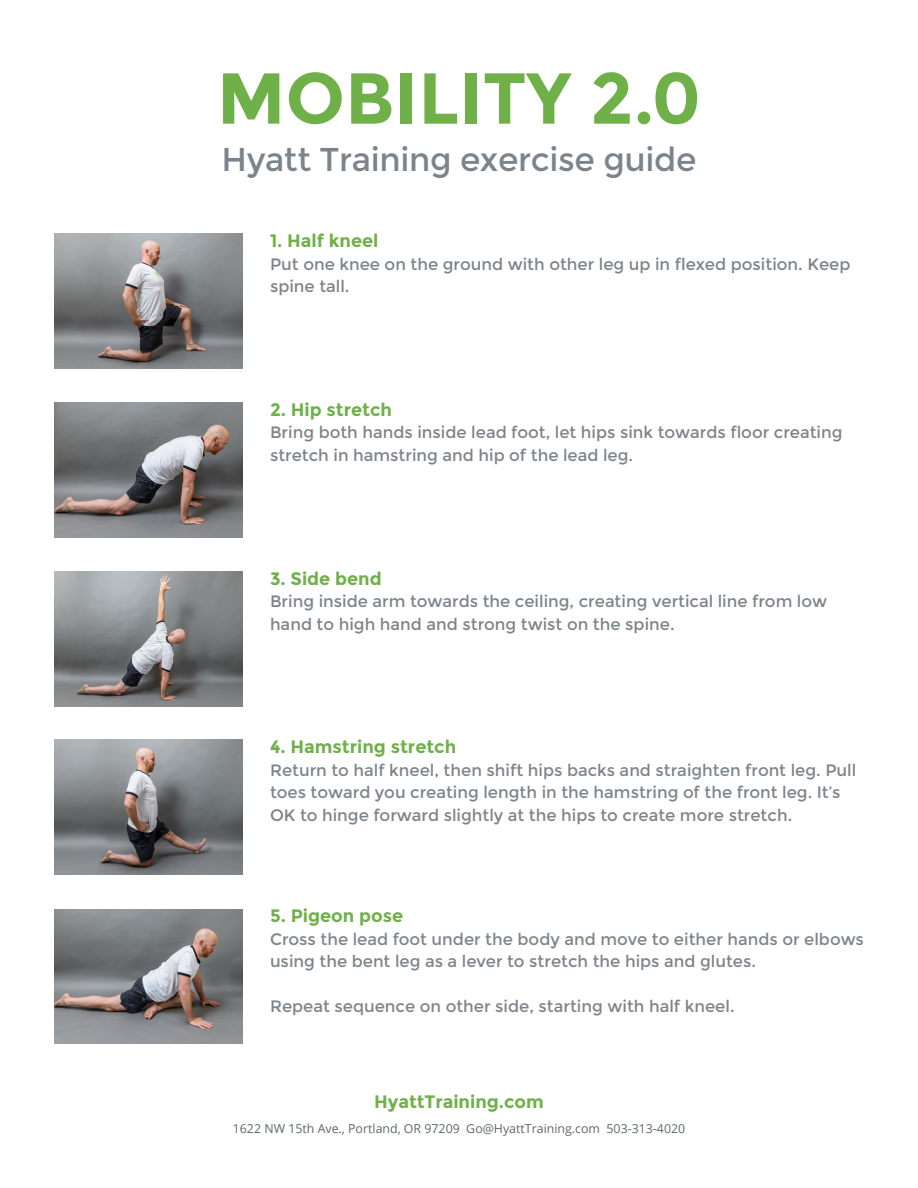
<style>
.page{position:relative;width:918px;height:1188px;background:#fff}
.page>*{position:absolute;margin:0;border:0;box-sizing:border-box;transform-origin:0 0}
.t1{font:700 72px "Montserrat";color:#6fb048}
.t2{font:33px "Montserrat";letter-spacing:-.01em;color:#7c848b}
.t3{font:700 18px "Montserrat";color:#6fb048}
.t4{font:16.5px/22.5px "Montserrat";color:#7c848b}
.t5{font:12.3px "Open Sans";color:#61666c}
</style>
<div class="page">
<img style="left:54px;top:403px;width:189px;height:135px">
<img style="left:54px;top:233px;width:189px;height:135px">
<img style="left:54px;top:572px;width:189px;height:134px">
<img style="left:54px;top:909px;width:189px;height:135px">
<img style="left:54px;top:740px;width:189px;height:135px">
<p class="t1" style="left:217px;top:55px;width:486px">MOBILITY 2.0</p>
<p class="t2" style="left:221px;top:140px;width:477px">Hyatt Training exercise guide</p>
<p class="t3" style="left:270px;top:230px;width:110px">1. Half kneel</p>
<p class="t4" style="left:270px;top:253px;width:582px">Put one knee on the ground with other leg up in flexed position. Keep spine tall.</p>
<p class="t3" style="left:270px;top:399px;width:124px">2. Hip stretch</p>
<p class="t4" style="left:270px;top:422px;width:574px">Bring both hands inside lead foot, let hips sink towards floor creating stretch in hamstring and hip of the lead leg.</p>
<p class="t3" style="left:270px;top:568px;width:113px">3. Side bend</p>
<p class="t4" style="left:270px;top:590px;width:559px">Bring inside arm towards the ceiling, creating vertical line from low hand to high hand and strong twist on the spine.</p>
<p class="t3" style="left:270px;top:736px;width:188px">4. Hamstring stretch</p>
<p class="t4" style="left:270px;top:759px;width:588px">Return to half kneel, then shift hips backs and straighten front leg. Pull toes toward you creating length in the hamstring of the front leg. It’s<br>OK to hinge forward slightly at the hips to create more stretch.</p>
<p class="t3" style="left:270px;top:905px;width:135px">5. Pigeon pose</p>
<p class="t4" style="left:270px;top:928px;width:595px">Cross the lead foot under the body and move to either hands or elbows using the bent leg as a lever to stretch the hips and glutes.</p>
<p class="t4" style="left:270px;top:995px;width:466px">Repeat sequence on other side, starting with half kneel.</p>
<p class="t3" style="left:374px;top:1091px;width:171px">HyattTraining.com</p>
<p class="t5" style="left:233px;top:1120px;width:454px">1622 NW 15th Ave., Portland, OR 97209 Go@HyattTraining.com 503-313-4020</p>
</div>
